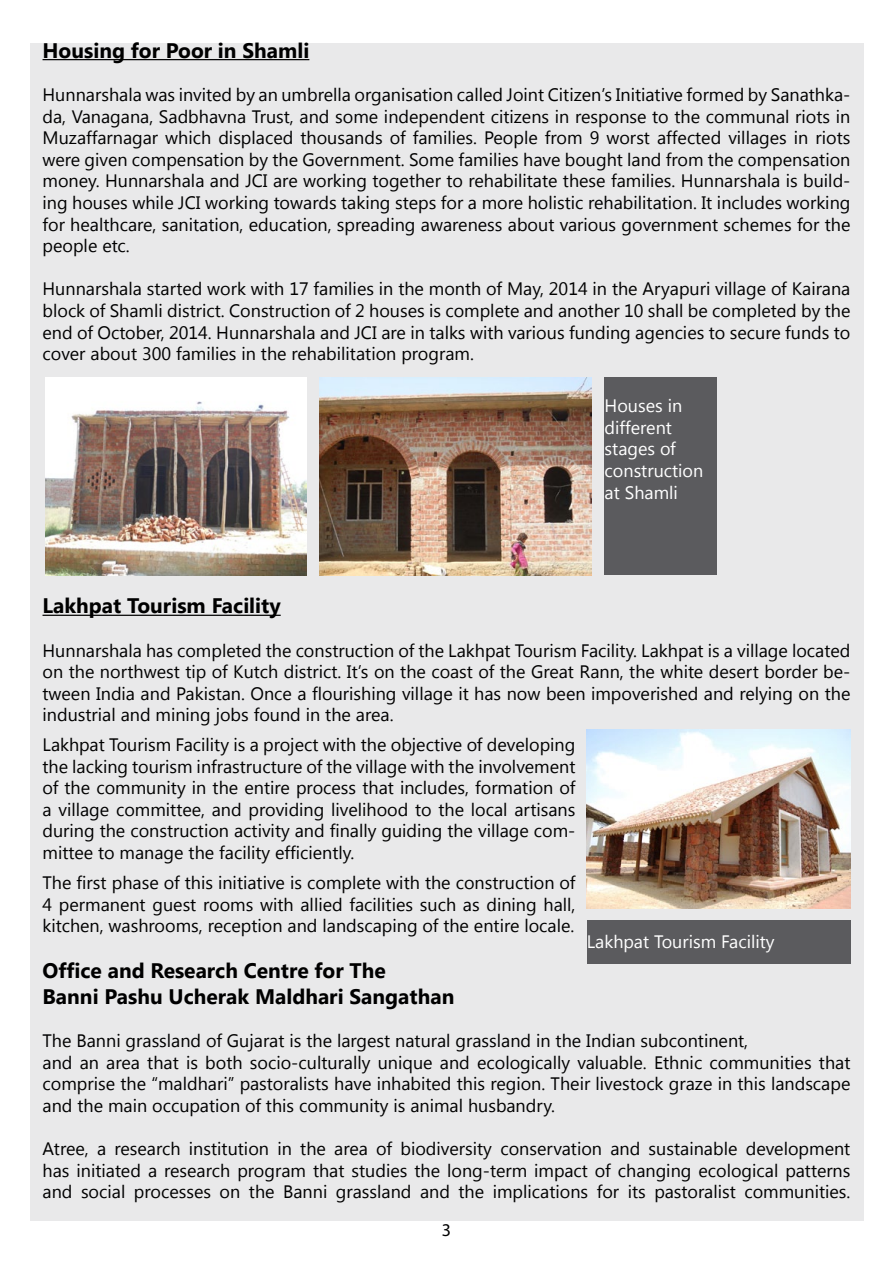
<style>
.page{position:relative;width:893px;height:1263px;background:#fff}
.page>*{position:absolute;margin:0;border:0;box-sizing:border-box;transform-origin:0 0}
.t1{font:700 21px/25.2px "Segoe UI";color:#000}
.t2{font:18px/21.6px "Segoe UI";color:#000;text-align:justify}
.t3{font:18px/21.6px "Segoe UI";color:#fff}
.t4{font:18px "Myriad Pro";color:#000}
</style>
<div class="page">
<div style="left:30px;top:43px;width:833px;height:1177px;background:#e9e9ea"></div>
<hr style="left:43px;top:59px;width:266px;height:1px;background:#000">
<div style="left:605px;top:377px;width:112px;height:198px;background:#5b5b5e"></div>
<hr style="left:43px;top:615px;width:238px;height:1px;background:#000">
<img style="left:587px;top:729px;width:263px;height:180px">
<img style="left:45px;top:377px;width:262px;height:198px">
<img style="left:319px;top:377px;width:273px;height:198px">
<div style="left:587px;top:920px;width:263px;height:43px;background:#5b5b5e"></div>
<p class="t1" style="left:43px;top:37px;width:268px">Housing for Poor in Shamli</p>
<p class="t2" style="left:43px;top:83px;width:809px">Hunnarshala was invited by an umbrella organisation called Joint Citizen’s Initiative formed by Sanathka&shy;da, Vanagana, Sadbhavna Trust, and some independent citizens in response to the communal riots in Muzaffarnagar which displaced thousands of families. People from 9 worst affected villages in riots were given compensation by the Government. Some families have bought land from the compensation money. Hunnarshala and JCI are working together to rehabilitate these families. Hunnarshala is build&shy;ing houses while JCI working towards taking steps for a more holistic rehabilitation. It includes working for healthcare, sanitation, education, spreading awareness about various government schemes for the people etc.</p>
<p class="t2" style="left:43px;top:277px;width:809px">Hunnarshala started work with 17 families in the month of May, 2014 in the Aryapuri village of Kairana block of Shamli district. Construction of 2 houses is complete and another 10 shall be completed by the end of October, 2014. Hunnarshala and JCI are in talks with various funding agencies to secure funds to cover about 300 families in the rehabilitation program.</p>
<p class="t3" style="left:605px;top:394px;width:100px">Houses in different stages of construction at Shamli</p>
<p class="t1" style="left:43px;top:592px;width:240px">Lakhpat Tourism Facility</p>
<p class="t2" style="left:43px;top:639px;width:809px">Hunnarshala has completed the construction of the Lakhpat Tourism Facility. Lakhpat is a village located on the northwest tip of Kutch district. It’s on the coast of the Great Rann, the white desert border be&shy;tween India and Pakistan. Once a flourishing village it has now been impoverished and relying on the industrial and mining jobs found in the area.</p>
<p class="t2" style="left:43px;top:733px;width:534px">Lakhpat Tourism Facility is a project with the objective of developing the lacking tourism infrastructure of the village with the involvement of the community in the entire process that includes, formation of a village committee, and providing livelihood to the local artisans during the construction activity and finally guiding the village com&shy;mittee to manage the facility efficiently.</p>
<p class="t2" style="left:43px;top:871px;width:534px">The first phase of this initiative is complete with the construction of 4 permanent guest rooms with allied facilities such as dining hall, kitchen, washrooms, reception and landscaping of the entire locale.</p>
<p class="t1" style="left:43px;top:957px;width:413px">Office and Research Centre for The<br>Banni Pashu Ucherak Maldhari Sangathan</p>
<p class="t2" style="left:43px;top:1029px;width:809px;text-align:left">The Banni grassland of Gujarat is the largest natural grassland in the Indian subcontinent,<br>and an area that is both socio-culturally unique and ecologically valuable. Ethnic communities that comprise the “maldhari” pastoralists have inhabited this region. Their livestock graze in this landscape and the main occupation of this community is animal husbandry.</p>
<p class="t2" style="left:43px;top:1137px;width:809px">Atree, a research institution in the area of biodiversity conservation and sustainable development has initiated a research program that studies the long-term impact of changing ecological patterns and social processes on the Banni grassland and the implications for its pastoralist communities.</p>
<p class="t3" style="left:587px;top:930px;width:189px">Lakhpat Tourism Facility</p>
<p class="t4" style="left:442px;top:1219px;width:11px">3</p>
</div>
